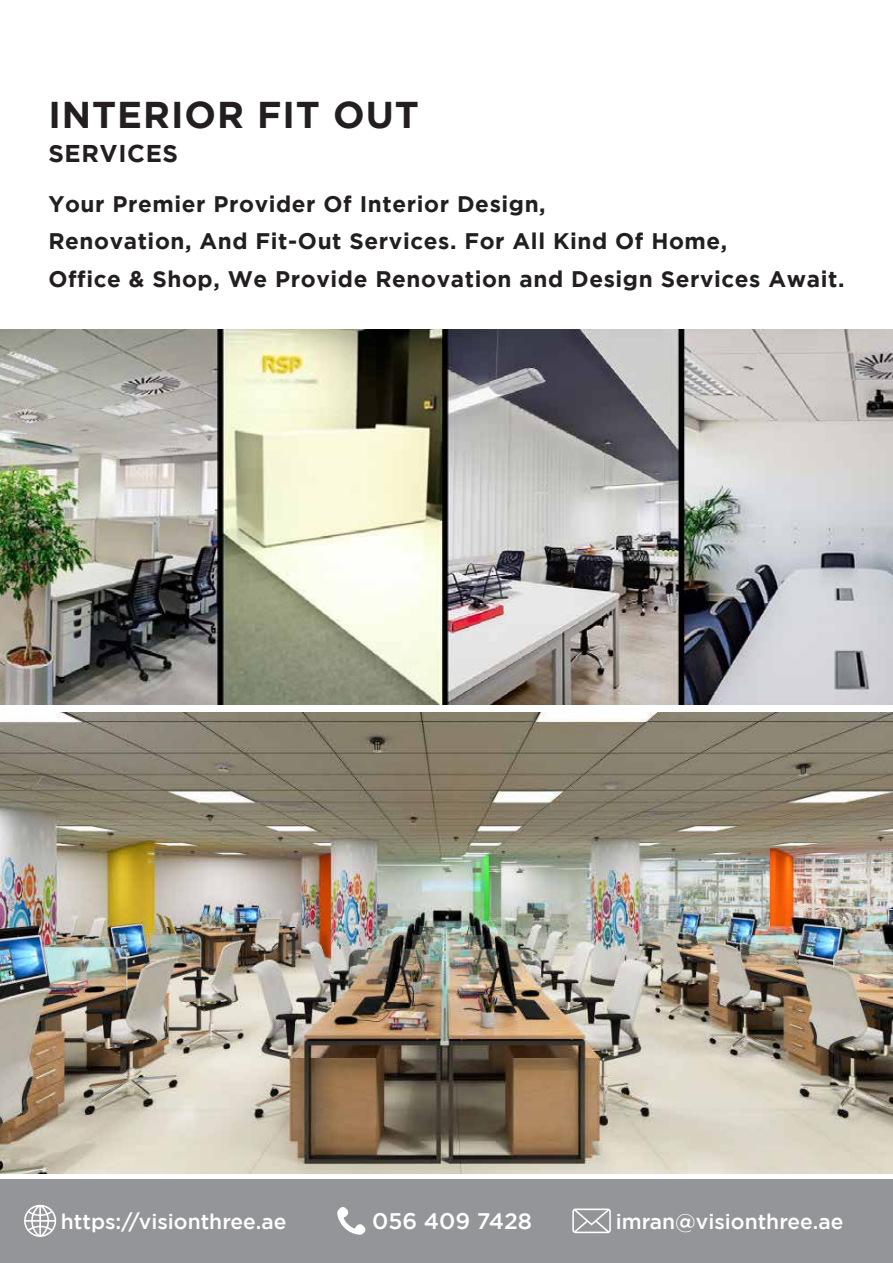
<style>
.page{position:relative;width:893px;height:1263px;background:#fff}
.page>*{position:absolute;margin:0;border:0;box-sizing:border-box;transform-origin:0 0}
.t1{font:700 37.2px "Gotham";letter-spacing:.025em;color:#231f20}
.t2{font:700 24.3px "Gotham";letter-spacing:.025em;color:#231f20}
.t3{font:700 22.5px/37.5px "Gotham";letter-spacing:.025em;color:#231f20}
.t4{font:500 22.5px "Gotham";color:#fff}
.t5{font:500 21px "Gotham";color:#fff}
</style>
<div class="page">
<div style="left:0;top:1179px;width:893px;height:84px;background:#939598"></div>
<svg style="left:337px;top:1207px;width:29px;height:28px"></svg>
<svg style="left:572px;top:1208px;width:39px;height:25px"></svg>
<svg style="left:24px;top:1204px;width:33px;height:33px"></svg>
<img style="left:0;top:330px;width:893px;height:374px">
<img style="left:0;top:712px;width:893px;height:461px">
<h1 class="t1" style="left:48px;top:93px;width:372px">INTERIOR FIT OUT</h1>
<p class="t2" style="left:48px;top:140px;width:131px">SERVICES</p>
<p class="t3" style="left:48px;top:185px;width:798px">Your Premier Provider Of Interior Design,<br>Renovation, And Fit-Out Services. For All Kind Of Home,<br>Office &amp; Shop, We Provide Renovation and Design Services Await.</p>
<p class="t5" style="left:61px;top:1209px;width:227px">https://visionthree.ae</p>
<p class="t4" style="left:372px;top:1208px;width:161px">056 409 7428</p>
<p class="t5" style="left:616px;top:1209px;width:229px">imran@visionthree.ae</p>
</div>
